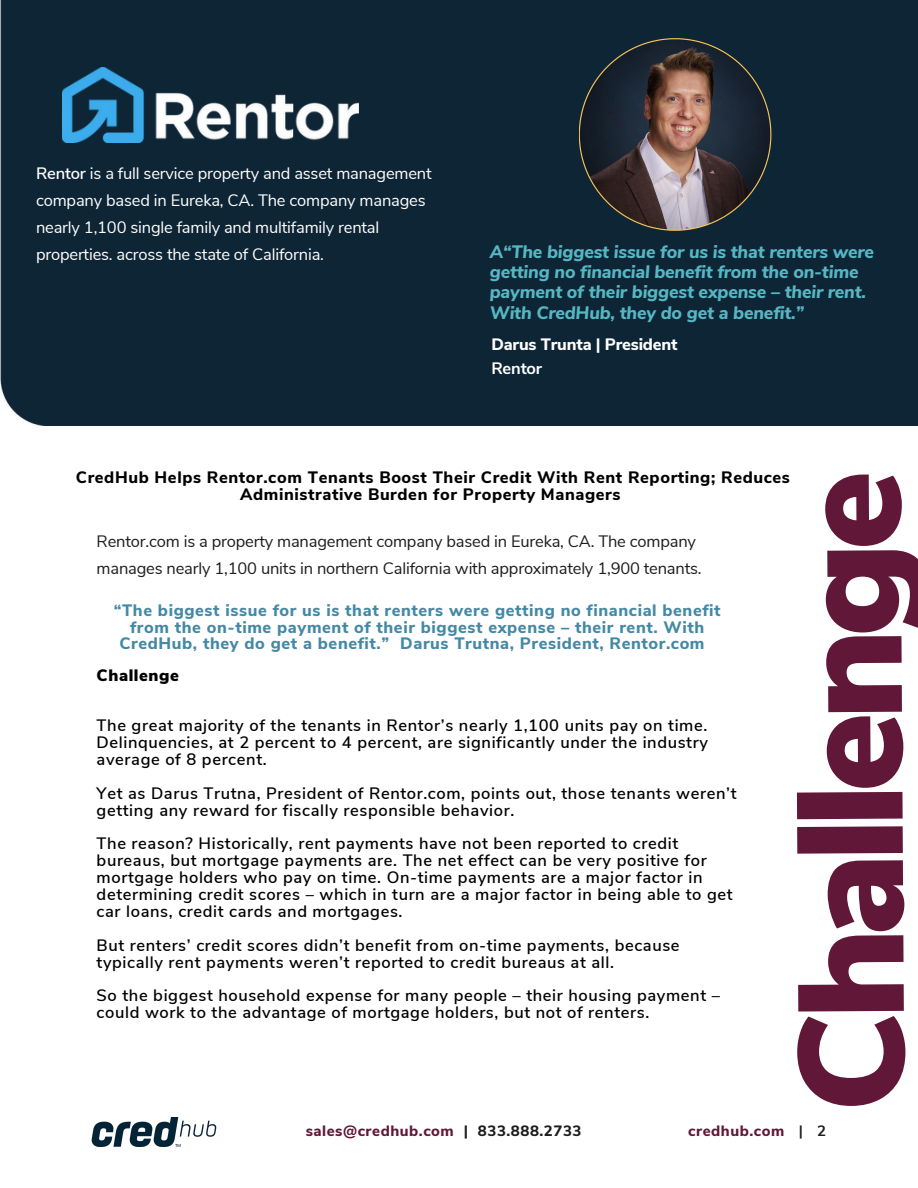
<style>
.page{position:relative;width:918px;height:1188px;background:#fff}
.page>*{position:absolute;margin:0;border:0;box-sizing:border-box;transform-origin:0 0}
.t1{font:900 149.7px "Nunito Sans";letter-spacing:-.06em;color:#611838}
.t2{font:italic 800 18px/20.2px "Nunito Sans";letter-spacing:-.01em;color:#56b7c4}
.t3{font:600 16.5px/16.8px "Nunito Sans";letter-spacing:.035em;color:#000}
.t4{font:800 16.5px "Nunito Sans";letter-spacing:.035em;color:#4389a5}
.t5{font:16.5px/27px "Nunito Sans";letter-spacing:-.01em;color:#fff}
.t6{font:16.5px/27px "Nunito Sans";letter-spacing:-.01em;color:#1d1d1d}
.t7{font:800 16.5px/16.8px "Nunito Sans";letter-spacing:.035em;color:#000;text-align:center}
.t8{font:800 16.5px "Nunito Sans";letter-spacing:-.01em;color:#fff}
.t9{font:900 16.5px "Nunito Sans";letter-spacing:.035em;color:#000}
.t10{font:700 16.5px "Nunito Sans";letter-spacing:-.01em;color:#fff}
.t11{font:800 15px "Nunito Sans";letter-spacing:.035em;color:#611838}
.s1{font-weight:600}
.s2{color:#1d1d1d}
.s3{font-weight:700;color:#1d1d1d}
</style>
<div class="page">
<img style="left:92px;top:1117px;width:125px;height:29px">
<div style="left:0;top:0;width:918px;height:426px;background:#0e2535"></div>
<img style="left:63px;top:68px;width:296px;height:74px">
<img style="left:580px;top:39px;width:190px;height:191px">
<p class="t5" style="left:36px;top:160px;width:397px"><span class="s1">Rentor</span> is a full service property and asset management company based in Eureka, CA. The company manages nearly 1,100 single family and multifamily rental properties. across the state of California.</p>
<p class="t2" style="left:490px;top:242px;width:386px">A“The biggest issue for us is that renters were getting no financial benefit from the on-time payment of their biggest expense – their rent.<br>With CredHub, they do get a benefit.”</p>
<p class="t8" style="left:491px;top:333px;width:188px">Darus Trunta | President</p>
<p class="t10" style="left:491px;top:357px;width:52px">Rentor</p>
<p class="t7" style="left:76px;top:469px;width:716px">CredHub Helps Rentor.com Tenants Boost Their Credit With Rent Reporting; Reduces<br>Administrative Burden for Property Managers</p>
<h1 class="t1" style="left:751px;top:1112px;width:645px;rotate:-90deg">Chal el nge</h1>
<p class="t6" style="left:97px;top:528px;width:607px">Rentor.com is a property management company based in Eureka, CA. The company manages nearly 1,100 units in northern California with approximately 1,900 tenants.</p>
<p class="t4" style="left:114px;top:599px;width:608px">“The biggest issue for us is that renters were getting no financial benefit</p>
<p class="t4" style="left:130px;top:616px;width:576px">from the on-time payment of their biggest expense – their rent. With</p>
<p class="t4" style="left:119px;top:633px;width:587px">CredHub, they do get a benefit.” Darus Trutna, President, Rentor.com</p>
<p class="t9" style="left:97px;top:664px;width:84px">Challenge</p>
<p class="t3" style="left:97px;top:717px;width:613px;text-align:justify">The great majority of the tenants in Rentor’s nearly 1,100 units pay on time.<br>Delinquencies, at 2 percent to 4 percent, are significantly under the industry average of 8 percent.</p>
<p class="t3" style="left:97px;top:785px;width:641px">Yet as Darus Trutna, President of Rentor.com, points out, those tenants weren’t getting any reward for fiscally responsible behavior.</p>
<p class="t3" style="left:97px;top:836px;width:638px">The reason? Historically, rent payments have not been reported to credit bureaus, but mortgage payments are. The net effect can be very positive for mortgage holders who pay on time. On-time payments are a major factor in determining credit scores – which in turn are a major factor in being able to get car loans, credit cards and mortgages.</p>
<p class="t3" style="left:97px;top:937px;width:585px">But renters’ credit scores didn’t benefit from on-time payments, because typically rent payments weren’t reported to credit bureaus at all.</p>
<p class="t3" style="left:97px;top:987px;width:625px">So the biggest household expense for many people – their housing payment – could work to the advantage of mortgage holders, but not of renters.</p>
<p class="t11" style="left:306px;top:1120px;width:277px">sales@credhub.com <span class="s2">| 833.888.2733</span></p>
<p class="t11" style="left:688px;top:1120px;width:139px">credhub.com <span class="s3">| 2</span></p>
</div>
